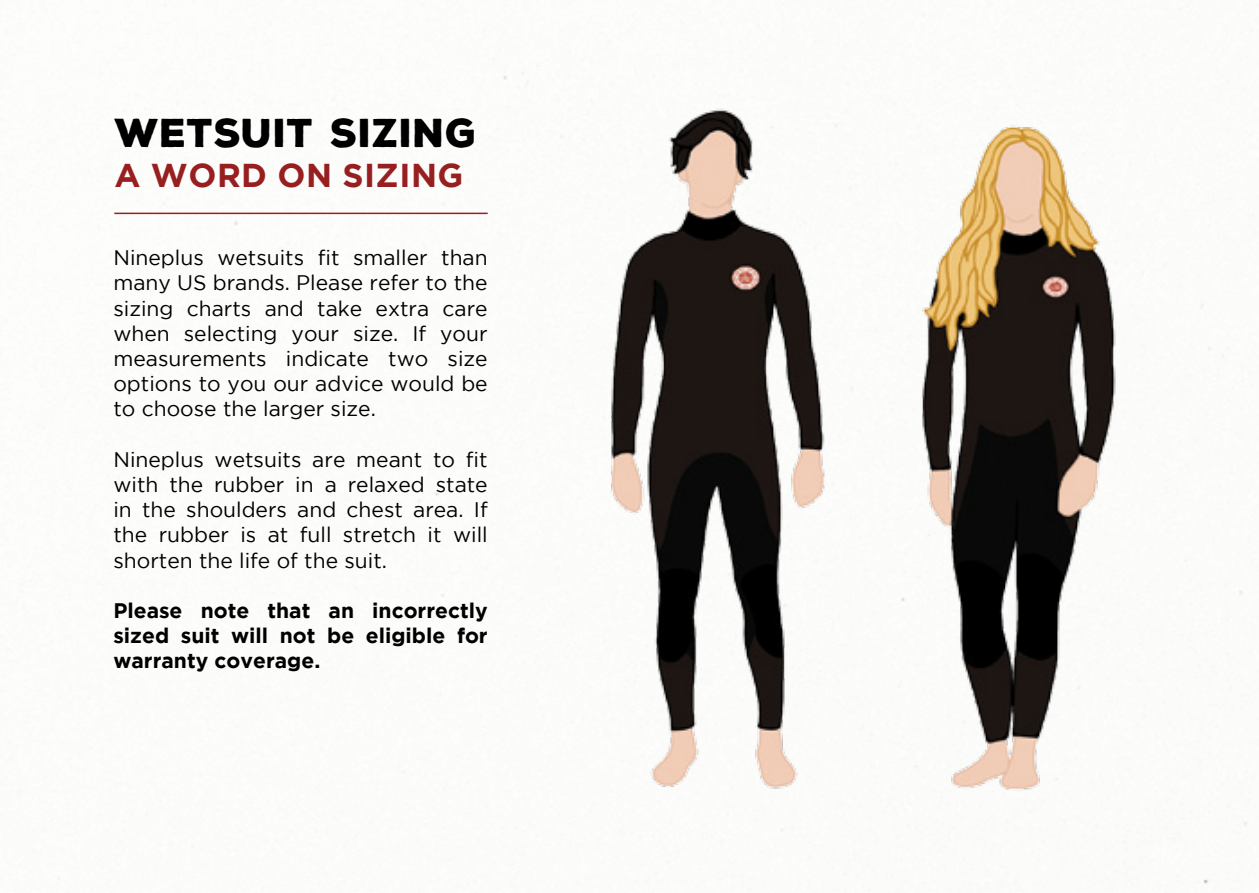
<style>
.page{position:relative;width:1259px;height:893px;background:#fff}
.page>*{position:absolute;margin:0;border:0;box-sizing:border-box;transform-origin:0 0}
.t1{font:900 39px "Nexa Rust Sans";color:#000}
.t2{font:700 33px "Gotham";letter-spacing:.015em;color:#981f20}
.t3{font:21px/25.2px "Gotham";color:#000;text-align:justify}
.t4{font:700 21px/25.2px "Gotham";color:#000;text-align:justify}
</style>
<div class="page">
<img style="left:426px;top:72px;width:302px;height:715px">
<hr style="left:114px;top:213px;width:374px;height:1px;background:#981f20">
<img style="left:728px;top:55px;width:520px;height:829px">
<h1 class="t1" style="left:114px;top:107px;width:72px">WETSUIT</h1>
<h1 class="t1" style="left:330px;top:107px;width:95px">SIZING</h1>
<h2 class="t2" style="left:114px;top:156px;width:350px">A Word on sizing</h2>
<p class="t3" style="left:113px;top:245px;width:376px">Nineplus wetsuits fit smaller than many US brands. Please refer to the sizing charts and take extra care when selecting your size. If your measurements indicate two size options to you our advice would be to choose the larger size.</p>
<p class="t3" style="left:113px;top:446px;width:376px">Nineplus wetsuits are meant to fit with the rubber in a relaxed state in the shoulders and chest area. If the rubber is at full stretch it will shorten the life of the suit.</p>
<p class="t4" style="left:113px;top:597px;width:376px">Please note that an incorrectly sized suit will not be eligible for warranty coverage.</p>
</div>
